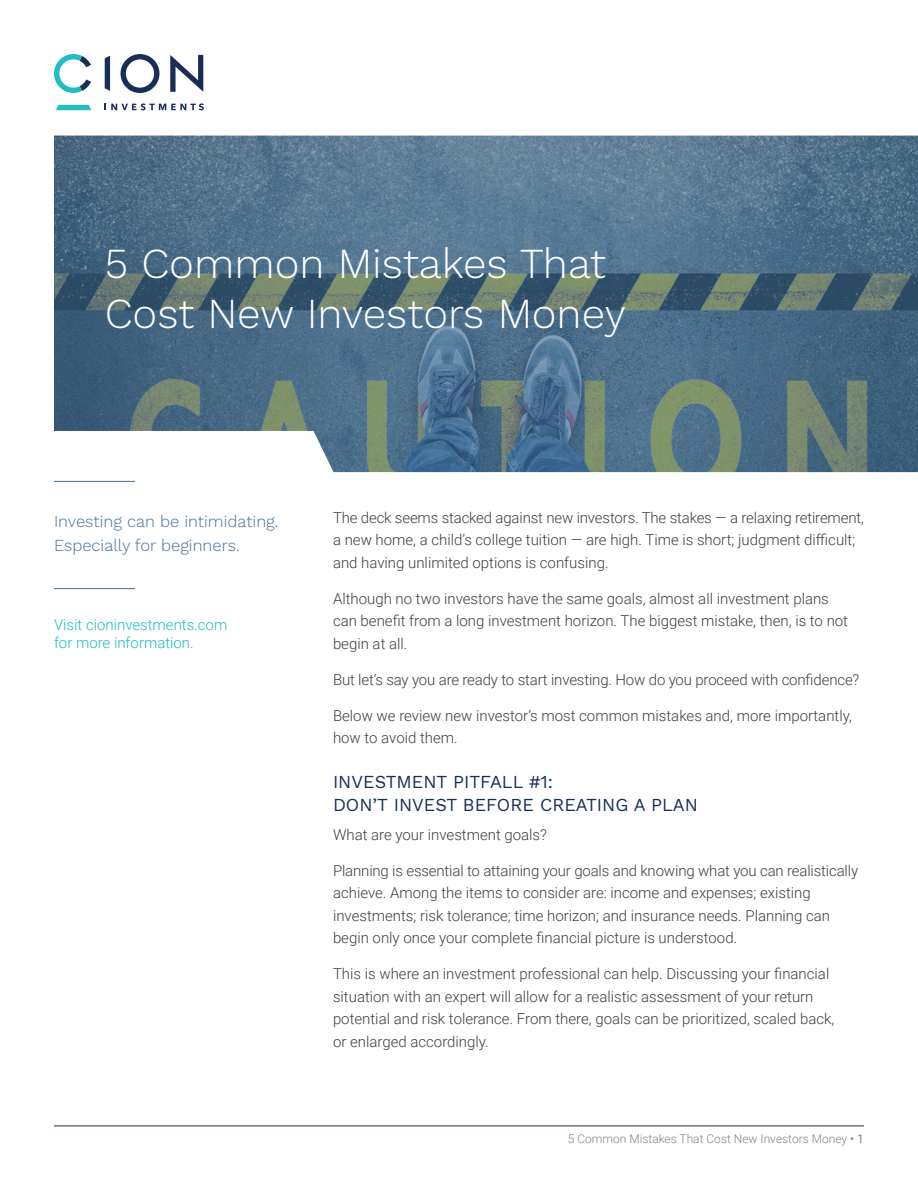
<style>
.page{position:relative;width:918px;height:1188px;background:#fff}
.page>*{position:absolute;margin:0;border:0;box-sizing:border-box;transform-origin:0 0}
.t1{font:300 42px/50.4px "Work Sans";color:#fff}
.t2{font:18px/22.5px "Work Sans";color:#192e56}
.t3{font:300 16.5px/24px "Work Sans";color:#417098}
.t4{font:300 15px/22.5px "Roboto";color:#3e3e3f}
.t5{font:300 15px/18px "Roboto";color:#21bdc1}
.t6{font:300 12px "Roboto";color:#808285}
.s1{font-weight:400}
</style>
<div class="page">
<svg style="left:54px;top:136px;width:864px;height:336px;background:#57768b"></svg>
<svg style="left:105px;top:103px;width:99px;height:7px"></svg>
<svg style="left:54px;top:54px;width:37px;height:39px"></svg>
<svg style="left:105px;top:56px;width:5px;height:35px"></svg>
<svg style="left:56px;top:105px;width:35px;height:5px"></svg>
<svg style="left:170px;top:55px;width:33px;height:37px"></svg>
<svg style="left:121px;top:54px;width:38px;height:39px"></svg>
<hr style="left:54px;top:1126px;width:810px;height:1px;background:#192e56">
<hr style="left:54px;top:588px;width:81px;height:1px;background:#417098">
<hr style="left:54px;top:481px;width:81px;height:1px;background:#417098">
<p class="t1" style="left:105px;top:240px;width:523px">5 Common Mistakes That<br>Cost New Investors Money</p>
<p class="t3" style="left:54px;top:510px;width:226px">Investing can be intimidating.<br>Especially for beginners.</p>
<p class="t4" style="left:333px;top:505px;width:532px">The deck seems stacked against new investors. The stakes — a relaxing retirement, a new home, a child’s college tuition — are high. Time is short; judgment difficult; and having unlimited options is confusing.</p>
<p class="t4" style="left:333px;top:586px;width:517px">Although no two investors have the same goals, almost all investment plans can benefit from a long investment horizon. The biggest mistake, then, is to not begin at all.</p>
<p class="t4" style="left:333px;top:667px;width:528px">But let’s say you are ready to start investing. How do you proceed with confidence?</p>
<p class="t4" style="left:333px;top:703px;width:520px">Below we review new investor’s most common mistakes and, more importantly, how to avoid them.</p>
<p class="t2" style="left:333px;top:771px;width:367px">INVESTMENT PITFALL #1:<br>DON’T INVEST BEFORE CREATING A PLAN</p>
<p class="t4" style="left:333px;top:823px;width:216px">What are your investment goals?</p>
<p class="t4" style="left:333px;top:859px;width:527px">Planning is essential to attaining your goals and knowing what you can realistically achieve. Among the items to consider are: income and expenses; existing investments; risk tolerance; time horizon; and insurance needs. Planning can begin only once your complete financial picture is understood.</p>
<p class="t4" style="left:333px;top:962px;width:503px">This is where an investment professional can help. Discussing your financial situation with an expert will allow for a realistic assessment of your return potential and risk tolerance. From there, goals can be prioritized, scaled back, or enlarged accordingly.</p>
<p class="t5" style="left:54px;top:615px;width:175px">Visit cioninvestments.com for more information.</p>
<p class="t6" style="left:568px;top:1130px;width:298px">5 Common Mistakes That Cost New Investors Money <span class="s1">• 1</span></p>
</div>
